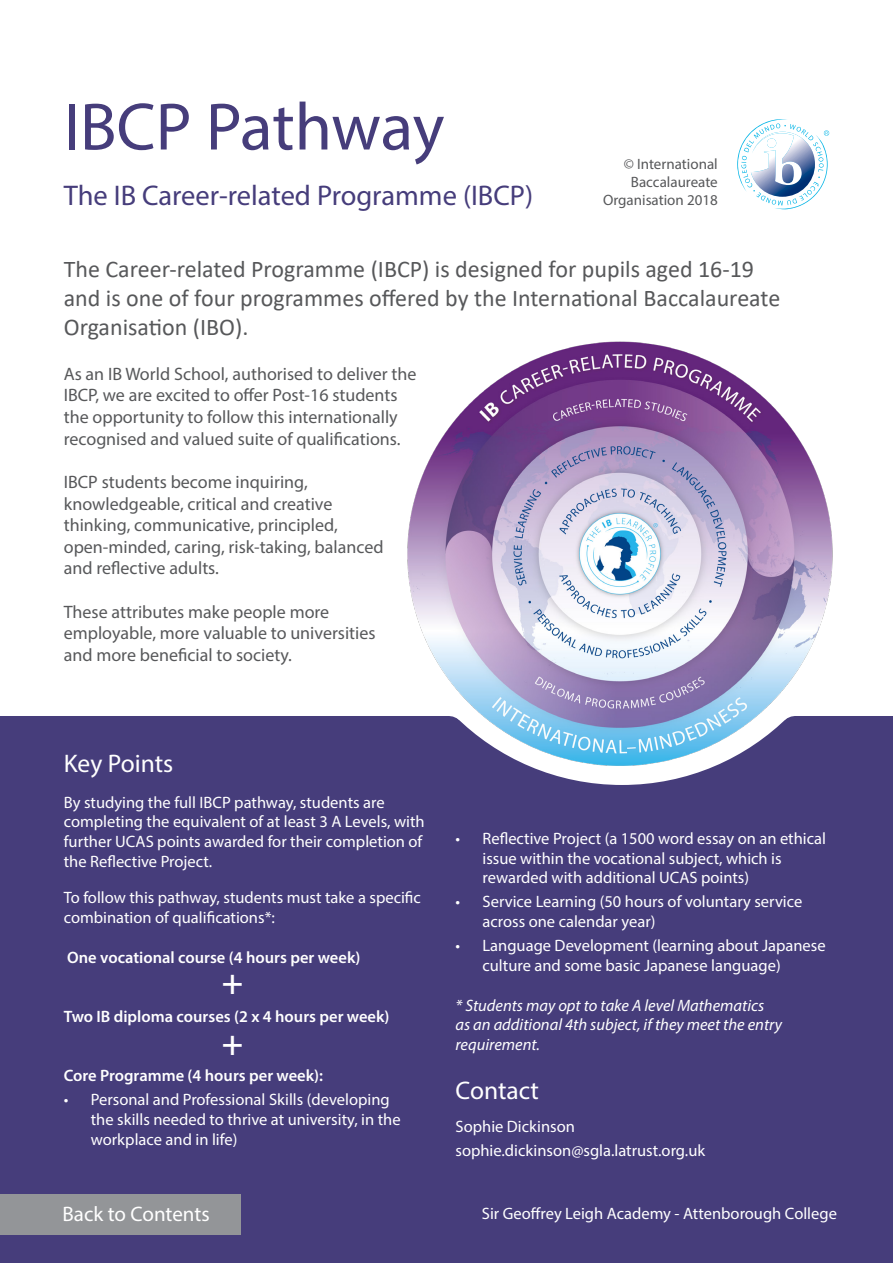
<style>
.page{position:relative;width:893px;height:1263px;background:#fff}
.page>*{position:absolute;margin:0;border:0;box-sizing:border-box;transform-origin:0 0}
.Header__Green{font:67.5px "Myriad Pro";letter-spacing:-.005em;color:#463d7b}
.t1{font:600 36px "Myriad Pro";color:#fff}
.Sub_Header__Green{font:28.5px "Myriad Pro";color:#463d7b}
.t2{font:25.5px "Myriad Pro";color:#fff}
.t3{font:24px/28.8px "Calibri";color:#57585a}
.t4{font:21px "Myriad Pro";color:#fff}
.Paragraph__White{font:18px/21.6px "Myriad Pro";color:#57585a}
.Paragraph__White-2{font:16.5px/19.8px "Myriad Pro";color:#fff}
.Paragraph__White-3{font:600 16.5px "Myriad Pro";color:#fff}
.Paragraph__White-4{font:italic 16.5px/19.8px "Myriad Pro";color:#fff}
.t5{font:15px/18px "Myriad Pro";color:#57585a;text-align:right}
</style>
<div class="page">
<div style="left:0;top:716px;width:893px;height:547px;background:#463d7b"></div>
<svg style="left:737px;top:119px;width:92px;height:90px"></svg>
<div style="left:385px;top:312px;width:474px;height:473px;background:#fff;border-radius:50%"></div>
<img style="left:398px;top:341px;width:444px;height:434px">
<svg style="left:448px;top:709px;width:11px;height:11px"></svg>
<svg style="left:785px;top:709px;width:11px;height:11px"></svg>
<div style="left:0;top:1194px;width:240px;height:40px;background:#939598"></div>
<div style="left:462px;top:1194px;width:431px;height:41px;background:#463d7b"></div>
<h1 class="Header__Green" style="left:64px;top:85px;width:382px">IBCP Pathway</h1>
<h2 class="Sub_Header__Green" style="left:64px;top:178px;width:471px">The IB Career-related Programme (IBCP)</h2>
<p class="t5" style="left:603px;top:155px;width:116px">© International<br>Baccalaureate<br>Organisation 2018</p>
<p class="t3" style="left:64px;top:254px;width:718px">The Career-related Programme (IBCP) is designed for pupils aged 16-19 and is one of four programmes offered by the International Baccalaureate<br>Organisation (IBO).</p>
<p class="Paragraph__White" style="left:64px;top:363px;width:354px">As an IB World School, authorised to deliver the IBCP, we are excited to offer Post-16 students the opportunity to follow this internationally recognised and valued suite of qualifications.</p>
<p class="Paragraph__White" style="left:64px;top:471px;width:321px">IBCP students become inquiring, knowledgeable, critical and creative thinking, communicative, principled, open-minded, caring, risk-taking, balanced and reflective adults.</p>
<p class="Paragraph__White" style="left:64px;top:600px;width:313px">These attributes make people more employable, more valuable to universities and more beneficial to society.</p>
<p class="t2" style="left:64px;top:747px;width:111px">Key Points</p>
<p class="Paragraph__White-2" style="left:64px;top:792px;width:362px">By studying the full IBCP pathway, students are completing the equivalent of at least 3 A Levels, with further UCAS points awarded for their completion of the Reflective Project.</p>
<p class="Paragraph__White-2" style="left:64px;top:887px;width:359px">To follow this pathway, students must take a specific combination of qualifications*:</p>
<p class="Paragraph__White-3" style="left:67px;top:946px;width:295px">One vocational course (4 hours per week)</p>
<p class="t1" style="left:222px;top:959px;width:23px">+</p>
<p class="Paragraph__White-3" style="left:64px;top:1006px;width:327px">Two IB diploma courses (2 x 4 hours per week)</p>
<p class="t1" style="left:222px;top:1020px;width:23px">+</p>
<p class="Paragraph__White-3" style="left:64px;top:1065px;width:261px">Core Programme (4 hours per week):</p>
<p class="Paragraph__White-2" style="left:91px;top:1090px;width:311px;text-indent:-27px">• Personal and Professional Skills (developing the skills needed to thrive at university, in the workplace and in life)</p>
<p class="t4" style="left:63px;top:1201px;width:149px">Back to Contents</p>
<p class="Paragraph__White-2" style="left:482px;top:828px;width:345px;text-indent:-27px">• Reflective Project (a 1500 word essay on an ethical issue within the vocational subject, which is rewarded with additional UCAS points)</p>
<p class="Paragraph__White-2" style="left:482px;top:892px;width:321px;text-indent:-27px">• Service Learning (50 hours of voluntary service across one calendar year)</p>
<p class="Paragraph__White-2" style="left:482px;top:935px;width:345px;text-indent:-27px">• Language Development (learning about Japanese culture and some basic Japanese language)</p>
<p class="Paragraph__White-4" style="left:455px;top:995px;width:328px">* Students may opt to take A level Mathematics as an additional 4th subject, if they meet the entry requirement.</p>
<p class="t2" style="left:455px;top:1075px;width:85px">Contact</p>
<p class="Paragraph__White-2" style="left:455px;top:1116px;width:121px">Sophie Dickinson</p>
<p class="Paragraph__White-2" style="left:455px;top:1140px;width:251px">sophie.dickinson@sgla.latrust.org.uk</p>
<p class="Paragraph__White-2" style="left:482px;top:1203px;width:356px">Sir Geoffrey Leigh Academy - Attenborough College</p>
</div>
